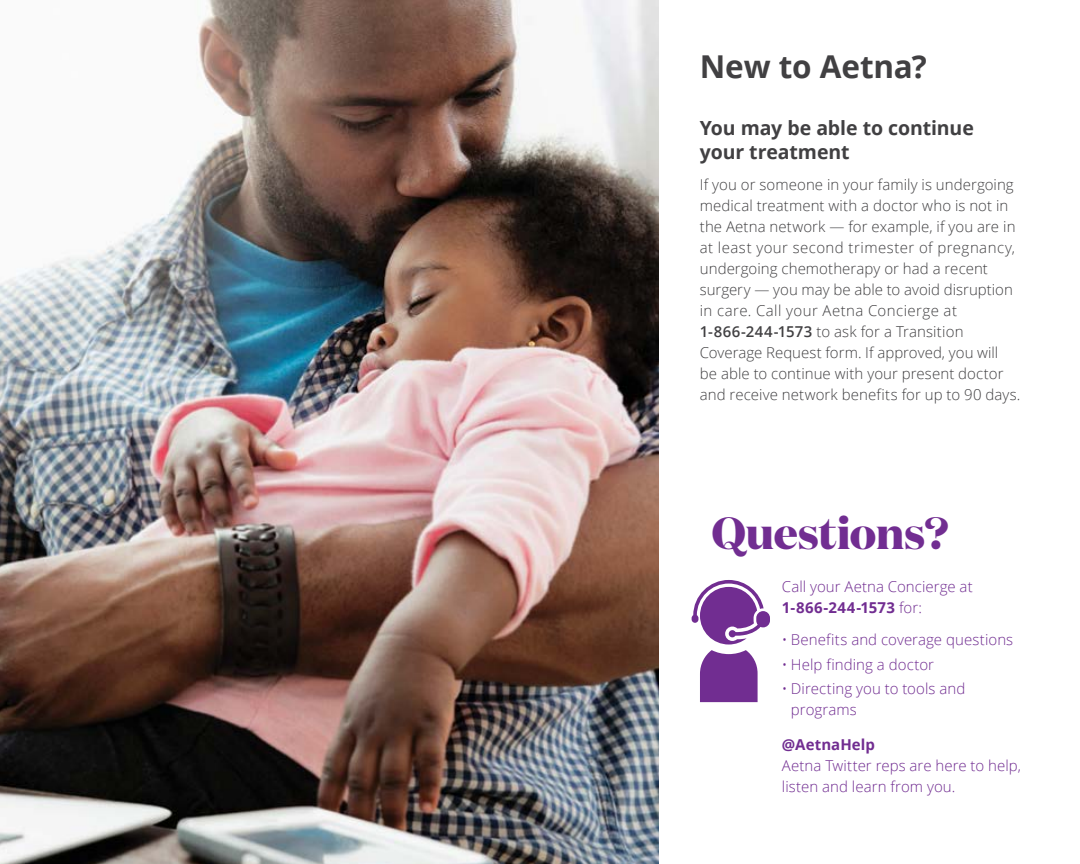
<style>
.page{position:relative;width:1080px;height:864px;background:#fff}
.page>*{position:absolute;margin:0;border:0;box-sizing:border-box;transform-origin:0 0}
.t1{font:700 45px "Domaine Disp";letter-spacing:-.01em;color:#712d91}
.t2{font:700 31.5px "Open Sans";letter-spacing:-.005em;color:#414042}
.t3{font:700 19.5px/24px "Open Sans";letter-spacing:-.005em;color:#414042}
.t4{font:300 15px/21px "Open Sans";letter-spacing:.005em;color:#414042}
.t5{font:300 15px/21px "Open Sans";letter-spacing:.005em;color:#712d91}
.t6{font:700 15px "Open Sans";letter-spacing:.005em;color:#712d91}
.s1{font-weight:600}
.s2{font-weight:700}
</style>
<div class="page">
<img style="left:0;top:0;width:659px;height:864px">
<svg style="left:692px;top:580px;width:78px;height:122px"></svg>
<h3 class="t2" style="left:700px;top:44px;width:229px">New to Aetna?</h3>
<h4 class="t3" style="left:700px;top:115px;width:276px">You may be able to continue your treatment</h4>
<p class="t4" style="left:700px;top:174px;width:322px">If you or someone in your family is undergoing medical treatment with a doctor who is not in the Aetna network — for example, if you are in at least your second trimester of pregnancy, undergoing chemotherapy or had a recent surgery — you may be able to avoid disruption in care. Call your Aetna Concierge at <span class="s1">1-866-244-1573</span> to ask for a Transition Coverage Request form. If approved, you will<br>be able to continue with your present doctor and receive network benefits for up to 90 days.</p>
<h2 class="t1" style="left:712px;top:504px;width:239px">Questions?</h2>
<p class="t5" style="left:782px;top:576px;width:192px">Call your Aetna Concierge at<br><span class="s2">1-866-244-1573</span> for:</p>
<p class="t5" style="left:782px;top:628px;width:233px">• Benefits and coverage questions</p>
<p class="t5" style="left:782px;top:653px;width:154px">• Help finding a doctor</p>
<p class="t5" style="left:791px;top:678px;width:176px;text-indent:-9px">• Directing you to tools and programs</p>
<p class="t6" style="left:782px;top:734px;width:95px">@AetnaHelp</p>
<p class="t5" style="left:782px;top:754px;width:240px">Aetna Twitter reps are here to help, listen and learn from you.</p>
</div>
